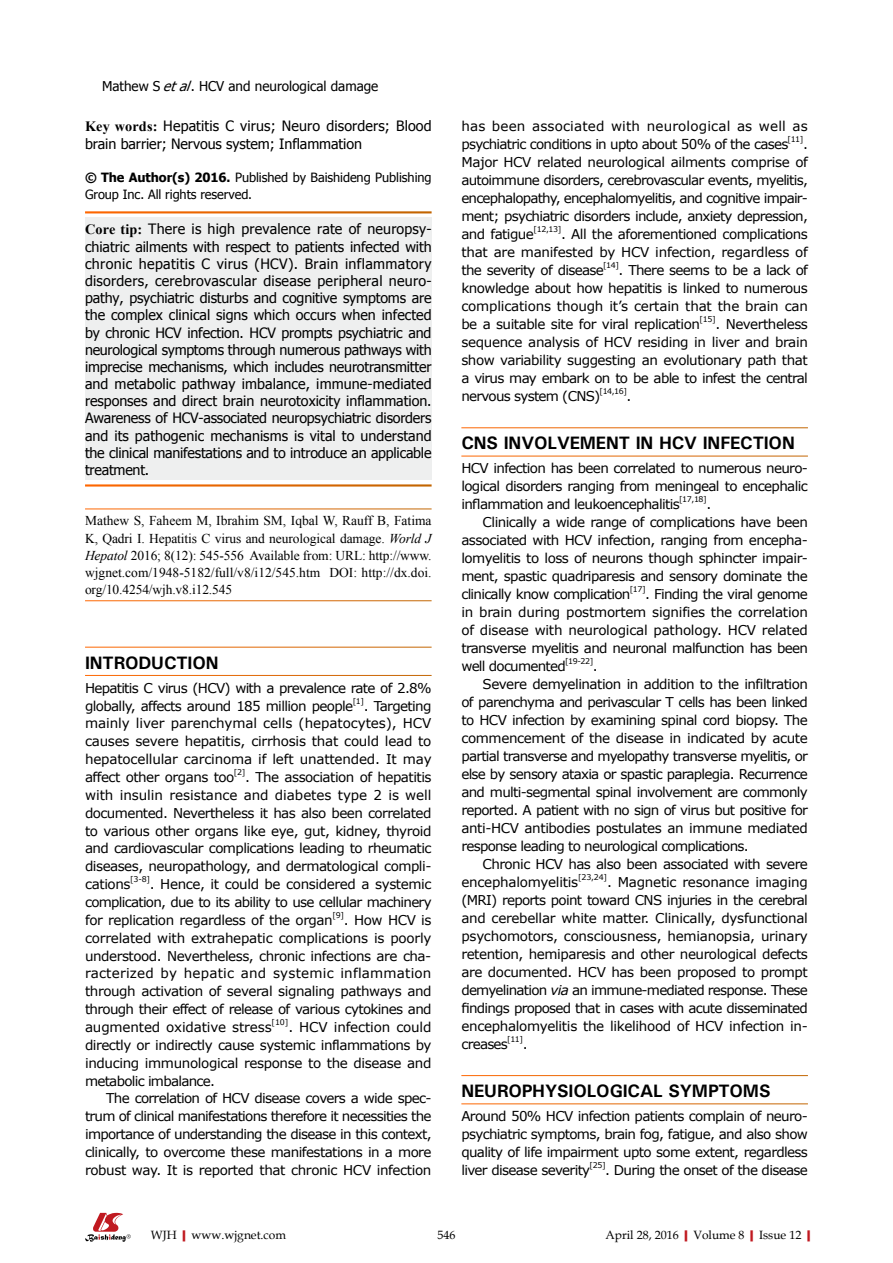
<style>
.page{position:relative;width:893px;height:1263px;background:#fff}
.page>*{position:absolute;margin:0;border:0;box-sizing:border-box;transform-origin:0 0}
.t1{font:700 18px "Univers";letter-spacing:-.01em;color:#000}
.t2{font:14.25px/17.1px "Tahoma";letter-spacing:-.005em;color:#000}
.t3{font:13.5px/18px "Verdana";letter-spacing:-.045em;color:#000;text-align:justify}
.t4{font:13.5px/17.2px "Times New Roman";color:#000;text-align:justify}
.t5{font:13.5px "Tahoma";color:#000}
.t6{font:13.5px "Verdana";letter-spacing:-.01em;color:#000}
.t7{font:13.5px "Verdana";letter-spacing:-.02em;color:#000}
.t8{font:12.75px/17.1px "Tahoma";letter-spacing:-.005em;color:#000}
.t9{font:12px "Book Antiqua";color:#000}
.t10{font:7.8px "Verdana";letter-spacing:-.05em;color:#000}
.s1{font-style:italic}
.s2{font-family:"Times New Roman";font-weight:700}
.s3{font-weight:700}
.s4{font-weight:700;color:#c01920}
</style>
<div class="page">
<div style="left:85px;top:217px;width:347px;height:263px;background:#eeefef"></div>
<svg style="left:85px;top:1213px;width:46px;height:29px"></svg>
<p class="t5" style="left:102px;top:77px;width:278px">Mathew S <span class="s1">etal</span>. HCV and neurological damage</p>
<p class="t2" style="left:85px;top:117px;width:348px"><span class="s2">Key words:</span> Hepatitis C virus; Neuro disorders; Blood brain barrier; Nervous system; Inflammation</p>
<p class="t8" style="left:85px;top:168px;width:348px"><span class="s3">© The Author(s) 2016.</span> Published by Baishideng Publishing<br>Group Inc. All rights reserved.</p>
<p class="t2" style="left:85px;top:220px;width:348px;text-align:justify"><span class="s2">Core tip:</span> There is high prevalence rate of neuropsy&shy;chiatric ailments with respect to patients infected with chronic hepatitis C virus (HCV). Brain inflammatory disorders, cerebrovascular disease peripheral neuro&shy;pathy, psychiatric disturbs and cognitive symptoms are the complex clinical signs which occurs when infected by chronic HCV infection. HCV prompts psychiatric and neurological symptoms through numerous pathways with imprecise mechanisms, which includes neurotransmitter and metabolic pathway imbalance, immune-mediated responses and direct brain neurotoxicity inflammation.<br>Awareness of HCV-associated neuropsychiatric disorders and its pathogenic mechanisms is vital to understand the clinical manifestations and to introduce an applicable treatment.</p>
<p class="t4" style="left:85px;top:512px;width:348px">Mathew S, Faheem M, Ibrahim SM, Iqbal W, Rauff B, Fatima K, Qadri I. Hepatitis C virus and neurological damage. <span class="s1">World J Hepatol</span> 2016; 8(12): 545-556 Available from: URL: http://www. wjgnet.com/1948-5182/full/v8/i12/545.htm DOI: http://dx.doi. org/10.4254/wjh.v8.i12.545</p>
<p class="t1" style="left:85px;top:652px;width:135px">INTRODUCTION</p>
<p class="t3" style="left:85px;top:679px;width:348px">Hepatitis C virus (HCV) with a prevalence rate of 2.8% globally, affects around 185 million people</p>
<p class="t10" style="left:353px;top:696px;width:13px">[1]</p>
<p class="t3" style="left:85px;top:697px;width:348px;text-indent:279px">. Targeting mainly liver parenchymal cells (hepatocytes), HCV causes severe hepatitis, cirrhosis that could lead to hepatocellular carcinoma if left unattended. It may affect other organs too</p>
<p class="t10" style="left:234px;top:767px;width:13px">[2]</p>
<p class="t3" style="left:85px;top:768px;width:348px;text-indent:160px">. The association of hepatitis with insulin resistance and diabetes type 2 is well documented. Nevertheless it has also been correlated to various other organs like eye, gut, kidney, thyroid and cardiovascular complications leading to rheumatic diseases, neuropathology, and dermatological compli&shy;cations</p>
<p class="t10" style="left:130px;top:874px;width:21px">[3-8]</p>
<p class="t3" style="left:85px;top:875px;width:348px;text-indent:65px">. Hence, it could be considered a systemic complication, due to its ability to use cellular machinery for replication regardless of the organ</p>
<p class="t10" style="left:332px;top:910px;width:13px">[9]</p>
<p class="t3" style="left:85px;top:911px;width:348px;text-indent:259px">. How HCV is correlated with extrahepatic complications is poorly understood. Nevertheless, chronic infections are cha&shy;racterized by hepatic and systemic inflammation through activation of several signaling pathways and through their effect of release of various cytokines and augmented oxidative stress</p>
<p class="t10" style="left:272px;top:1017px;width:18px">[10]</p>
<p class="t6" style="left:288px;top:1018px;width:145px">. HCV infection could</p>
<p class="t3" style="left:85px;top:1036px;width:348px">directly or indirectly cause systemic inflammations by</p>
<p class="t3" style="left:85px;top:1053px;width:348px">inducing immunological response to the disease and</p>
<p class="t3" style="left:85px;top:1071px;width:132px">metabolic imbalance.</p>
<p class="t3" style="left:106px;top:1089px;width:327px">The correlation of HCV disease covers a wide spec-</p>
<p class="t3" style="left:85px;top:1107px;width:348px">trum of clinical manifestations therefore it necessities the</p>
<p class="t3" style="left:85px;top:1125px;width:348px">importance of understanding the disease in this context,</p>
<p class="t3" style="left:85px;top:1143px;width:348px">clinically, to overcome these manifestations in a more</p>
<p class="t3" style="left:85px;top:1161px;width:348px">robust way. It is reported that chronic HCV infection</p>
<p class="t3" style="left:461px;top:117px;width:348px">has been associated with neurological as well as psychiatric conditions in upto about 50% of the cases</p>
<p class="t10" style="left:788px;top:134px;width:17px">[11]</p>
<p class="t3" style="left:461px;top:135px;width:348px;text-indent:342px">.<br>Major HCV related neurological ailments comprise of autoimmune disorders, cerebrovascular events, myelitis, encephalopathy, encephalomyelitis, and cognitive impair&shy;ment; psychiatric disorders include, anxiety depression, and fatigue</p>
<p class="t10" style="left:533px;top:224px;width:30px">[12,13]</p>
<p class="t3" style="left:461px;top:225px;width:348px;text-indent:100px">. All the aforementioned complications that are manifested by HCV infection, regardless of the severity of disease</p>
<p class="t10" style="left:603px;top:260px;width:17px">[14]</p>
<p class="t3" style="left:461px;top:261px;width:348px;text-indent:157px">. There seems to be a lack of knowledge about how hepatitis is linked to numerous complications though it’s certain that the brain can be a suitable site for viral replication</p>
<p class="t10" style="left:699px;top:314px;width:18px">[15]</p>
<p class="t3" style="left:461px;top:315px;width:348px;text-indent:254px">. Nevertheless sequence analysis of HCV residing in liver and brain show variability suggesting an evolutionary path that a virus may embark on to be able to infest the central nervous system (CNS)</p>
<p class="t10" style="left:600px;top:386px;width:29px">[14,16]</p>
<p class="t3" style="left:627px;top:387px;width:6px">.</p>
<p class="t1" style="left:461px;top:432px;width:335px">CNS INVOLVEMENT IN HCV INFECTION</p>
<p class="t3" style="left:461px;top:459px;width:348px">HCV infection has been correlated to numerous neuro&shy;logical disorders ranging from meningeal to encephalic inflammation and leukoencephalitis</p>
<p class="t10" style="left:679px;top:494px;width:29px">[17,18]</p>
<p class="t3" style="left:706px;top:495px;width:6px">.</p>
<p class="t3" style="left:483px;top:513px;width:327px">Clinically a wide range of complications have been</p>
<p class="t3" style="left:461px;top:531px;width:348px">associated with HCV infection, ranging from encepha-</p>
<p class="t3" style="left:461px;top:549px;width:348px">lomyelitis to loss of neurons though sphincter impair-</p>
<p class="t3" style="left:461px;top:567px;width:348px">ment, spastic quadriparesis and sensory dominate the</p>
<p class="t3" style="left:461px;top:585px;width:171px">clinically know complication</p>
<p class="t10" style="left:630px;top:584px;width:17px">[17]</p>
<p class="t3" style="left:461px;top:585px;width:348px;text-indent:184px">. Finding the viral genome in brain during postmortem signifies the corre-lation of disease with neurological pathology. HCV related transverse myelitis and neuronal malfunction has been well documented</p>
<p class="t10" style="left:565px;top:656px;width:30px">[19-22]</p>
<p class="t3" style="left:593px;top:657px;width:6px">.</p>
<p class="t3" style="left:483px;top:675px;width:327px">Severe demyelination in addition to the infiltration</p>
<p class="t3" style="left:461px;top:693px;width:348px">of parenchyma and peri-vascular T cells has been linked</p>
<p class="t3" style="left:461px;top:711px;width:348px">to HCV infection by examining spinal cord biopsy. The</p>
<p class="t3" style="left:461px;top:729px;width:348px">commencement of the disease in indicated by acute</p>
<p class="t3" style="left:461px;top:747px;width:348px">partial transverse and myelopathy transverse myelitis, or</p>
<p class="t3" style="left:461px;top:765px;width:348px">else by sensory ataxia or spastic paraplegia. Recurrence</p>
<p class="t3" style="left:461px;top:783px;width:348px">and multi-segmental spinal involvement are commonly</p>
<p class="t3" style="left:461px;top:801px;width:348px">reported. A patient with no sign of virus but positive for</p>
<p class="t3" style="left:461px;top:819px;width:348px">anti-HCV antibodies postulates an immune mediated</p>
<p class="t3" style="left:461px;top:837px;width:289px">response leading to neurological complications.</p>
<p class="t3" style="left:483px;top:855px;width:327px">Chronic HCV has also been associated with severe</p>
<p class="t7" style="left:461px;top:873px;width:118px">encephalomyelitis</p>
<p class="t10" style="left:578px;top:872px;width:31px">[23,24]</p>
<p class="t3" style="left:461px;top:873px;width:348px;text-indent:146px">. Magnetic resonance imaging (MRI) reports point toward CNS injuries in the cerebral and cerebellar white matter. Clinically, dysfunctional psychomotors, con-sciousness, hemianopsia, urinary retention, hemiparesis and other neu- rological defects are documented. HCV has been proposed to prompt demyelination <span class="s1">via</span> an immune-mediated response. These findings proposed that in cases with acute disseminated encephalomyelitis the likelihood of HCV infection in&shy;creases</p>
<p class="t10" style="left:507px;top:1034px;width:17px">[11]</p>
<p class="t3" style="left:523px;top:1035px;width:6px">.</p>
<p class="t1" style="left:461px;top:1080px;width:311px">NEUROPHYSIOLOGICAL SYMPTOMS</p>
<p class="t3" style="left:461px;top:1107px;width:348px">Around 50% HCV infection patients complain of neuro&shy;psychiatric symptoms, brain fog, fatigue, and also show quality of life impairment upto some extent, regardless liver disease severity</p>
<p class="t10" style="left:590px;top:1160px;width:17px">[25]</p>
<p class="t3" style="left:605px;top:1161px;width:204px">. During the onset of the disease</p>
<p class="t9" style="left:151px;top:1226px;width:137px">WJH<span class="s4">|</span>www.wjgnet.com</p>
<p class="t9" style="left:437px;top:1226px;width:19px">546</p>
<p class="t9" style="left:605px;top:1226px;width:212px">April 28, 2016<span class="s4">|</span>Volume 8<span class="s4">|</span>Issue 12<span class="s4">|</span></p>
</div>
